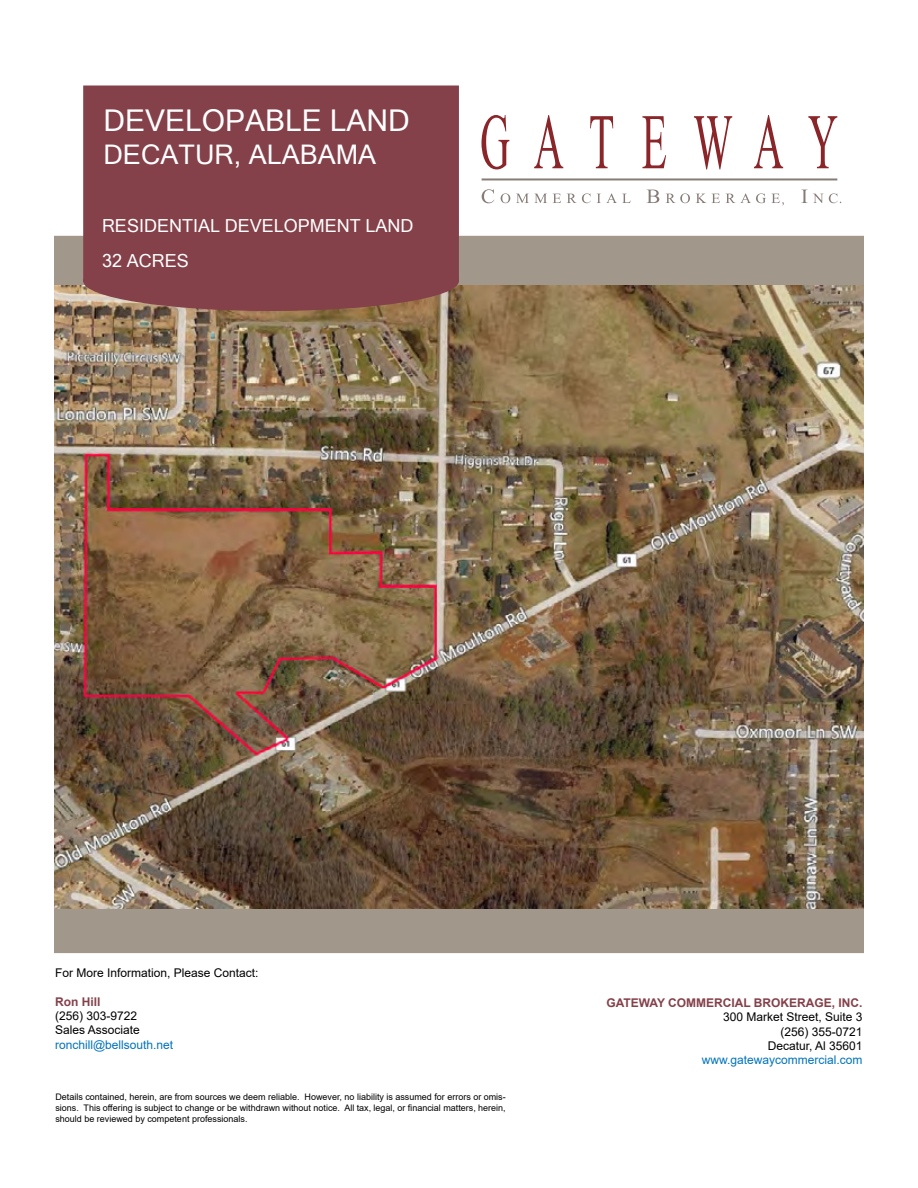
<style>
.page{position:relative;width:918px;height:1188px;background:#fff}
.page>*{position:absolute;margin:0;border:0;box-sizing:border-box;transform-origin:0 0}
.t1{font:30px "Microsoft Sans Serif";color:#fff}
.t2{font:27px "Microsoft Sans Serif";color:#fff}
.t3{font:18px/35.1px "Microsoft Sans Serif";color:#fff}
.t4{font:12px/14.4px "Arial";color:#000}
.t5{font:12px "Arial";color:#0073bb}
.t6{font:700 12px "Arial";color:#84414a}
.t7{font:9px/10.8px "Arial";color:#000;text-align:justify}
</style>
<div class="page">
<div style="left:54px;top:236px;width:810px;height:717px;background:#a2978b"></div>
<hr style="left:482px;top:178px;width:355px;height:3px;background:#877b77">
<svg style="left:482px;top:189px;width:12px;height:14px"></svg>
<svg style="left:501px;top:193px;width:9px;height:10px"></svg>
<svg style="left:516px;top:194px;width:31px;height:9px"></svg>
<svg style="left:553px;top:194px;width:8px;height:9px"></svg>
<svg style="left:567px;top:193px;width:24px;height:10px"></svg>
<svg style="left:597px;top:193px;width:34px;height:10px"></svg>
<svg style="left:647px;top:190px;width:12px;height:13px"></svg>
<svg style="left:666px;top:193px;width:24px;height:10px"></svg>
<svg style="left:696px;top:194px;width:10px;height:9px"></svg>
<svg style="left:712px;top:194px;width:8px;height:9px"></svg>
<svg style="left:801px;top:190px;width:6px;height:13px"></svg>
<svg style="left:726px;top:193px;width:58px;height:13px"></svg>
<svg style="left:813px;top:193px;width:28px;height:10px"></svg>
<svg style="left:482px;top:115px;width:27px;height:54px"></svg>
<svg style="left:534px;top:115px;width:29px;height:53px"></svg>
<svg style="left:590px;top:116px;width:23px;height:52px"></svg>
<svg style="left:642px;top:116px;width:24px;height:52px"></svg>
<svg style="left:694px;top:116px;width:38px;height:53px"></svg>
<svg style="left:754px;top:115px;width:29px;height:53px"></svg>
<svg style="left:808px;top:116px;width:29px;height:52px"></svg>
<div style="left:83px;top:86px;width:376px;height:196px;background:#84414a"></div>
<img style="left:54px;top:286px;width:810px;height:622px">
<div style="left:84px;top:251px;width:374px;height:59px;background:#84414a;border-radius:50%"></div>
<div style="left:83px;top:251px;width:376px;height:60px;border:2px solid #84414a;border-radius:50%"></div>
<h1 class="t1" style="left:104px;top:101px;width:308px">DEVELOPABLE LAND</h1>
<h2 class="t2" style="left:104px;top:137px;width:274px">DECATUR, ALABAMA</h2>
<h3 class="t3" style="left:102px;top:208px;width:313px">RESIDENTIAL DEVELOPMENT LAND<br>32 ACRES</h3>
<h3 class="t4" style="left:55px;top:965px;width:205px">For More Information, Please Contact:</h3>
<h3 class="t6" style="left:55px;top:993px;width:47px">Ron Hill</h3>
<h3 class="t4" style="left:55px;top:1008px;width:86px">(256) 303-9722<br>Sales Associate</h3>
<h3 class="t5" style="left:55px;top:1036px;width:120px">ronchill@bellsouth.net</h3>
<p class="t7" style="left:55px;top:1092px;width:452px">Details contained, herein, are from sources we deem reliable. However, no liability is assumed for errors or omis&shy;sions. This offering is subject to change or be withdrawn without notice. All tax, legal, or financial matters, herein, should be reviewed by competent professionals.</p>
<h3 class="t6" style="left:606px;top:994px;width:258px">GATEWAY COMMERCIAL BROKERAGE, INC.</h3>
<h3 class="t4" style="left:723px;top:1010px;width:141px;text-align:right">300 Market Street, Suite 3 (256) 355-0721<br>Decatur, Al 35601</h3>
<h3 class="t5" style="left:702px;top:1052px;width:162px">www.gatewaycommercial.com</h3>
</div>
